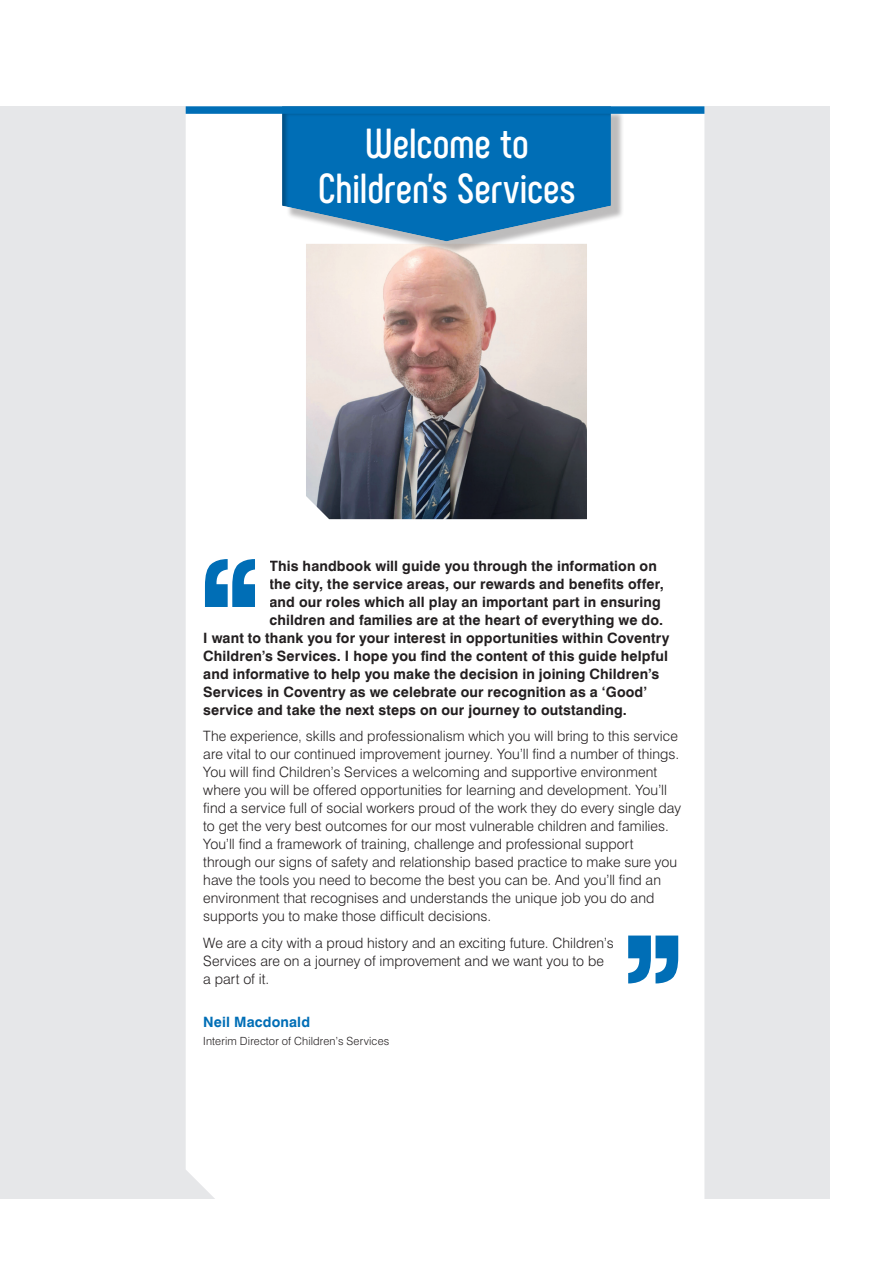
<style>
.page{position:relative;width:893px;height:1263px;background:#fff}
.page>*{position:absolute;margin:0;border:0;box-sizing:border-box;transform-origin:0 0}
.t1{font:700 42px/45px "Phenomena";letter-spacing:-.005em;color:#fff;text-align:center}
.t2{font:300 14.25px/18px "Swiss 721 BT";letter-spacing:.005em;color:#231f20}
.t3{font:700 14.25px "Swiss 721 BT";letter-spacing:.01em;color:#231f20}
.t4{font:700 14.25px "Swiss 721 BT";letter-spacing:.01em;color:#006eb6}
.t5{font:300 11.25px "Swiss 721 BT";letter-spacing:.015em;color:#231f20}
</style>
<div class="page">
<div style="left:0;top:106px;width:829px;height:1093px;background:#e6e7e9"></div>
<div style="left:186px;top:114px;width:518px;height:1085px;background:#fff"></div>
<svg style="left:304px;top:254px;width:285px;height:268px"></svg>
<div style="left:286px;top:110px;width:338px;height:144px;background:#231f20;opacity:.3"></div>
<div style="left:279px;top:105px;width:333px;height:138px;background:#231f20;opacity:.3"></div>
<div style="left:186px;top:106px;width:518px;height:8px;background:#006eb6"></div>
<div style="left:193px;top:556px;width:76px;height:51px;background:#fff"></div>
<svg style="left:205px;top:559px;width:50px;height:48px"></svg>
<div style="left:614px;top:935px;width:76px;height:52px;background:#fff"></div>
<svg style="left:628px;top:935px;width:50px;height:48px"></svg>
<p class="t1" style="left:318px;top:121px;width:259px">Welcome to<br>Children’s Services</p>
<p class="t3" style="left:269px;top:557px;width:389px">This handbook will guide you through the information on</p>
<p class="t3" style="left:269px;top:575px;width:396px">the city, the service areas, our rewards and benefits offer,</p>
<p class="t3" style="left:269px;top:593px;width:393px">and our roles which all play an important part in ensuring</p>
<p class="t3" style="left:269px;top:611px;width:395px">children and families are at the heart of everything we do.</p>
<p class="t3" style="left:203px;top:629px;width:468px">I want to thank you for your interest in opportunities within Coventry</p>
<p class="t3" style="left:203px;top:647px;width:466px">Children’s Services. I hope you find the content of this guide helpful</p>
<p class="t3" style="left:203px;top:665px;width:457px">and informative to help you make the decision in joining Children’s</p>
<p class="t3" style="left:203px;top:683px;width:445px">Services in Coventry as we celebrate our recognition as a ‘Good’</p>
<p class="t3" style="left:203px;top:701px;width:425px">service and take the next steps on our journey to outstanding.</p>
<p class="t2" style="left:203px;top:727px;width:479px">The experience, skills and professionalism which you will bring to this service are vital to our continued improvement journey. You’ll find a number of things.<br>You will find Children’s Services a welcoming and supportive environment where you will be offered opportunities for learning and development. You’ll find a service full of social workers proud of the work they do every single day to get the very best outcomes for our most vulnerable children and families.<br>You’ll find a framework of training, challenge and professional support through our signs of safety and relationship based practice to make sure you have the tools you need to become the best you can be. And you’ll find an environment that recognises and understands the unique job you do and supports you to make those difficult decisions.</p>
<p class="t2" style="left:203px;top:933px;width:412px">We are a city with a proud history and an exciting future. Children’s<br>Services are on a journey of improvement and we want you to be a part of it.</p>
<p class="t4" style="left:203px;top:1013px;width:108px">Neil Macdonald</p>
<p class="t5" style="left:203px;top:1034px;width:188px">Interim Director of Children’s Services</p>
</div>
